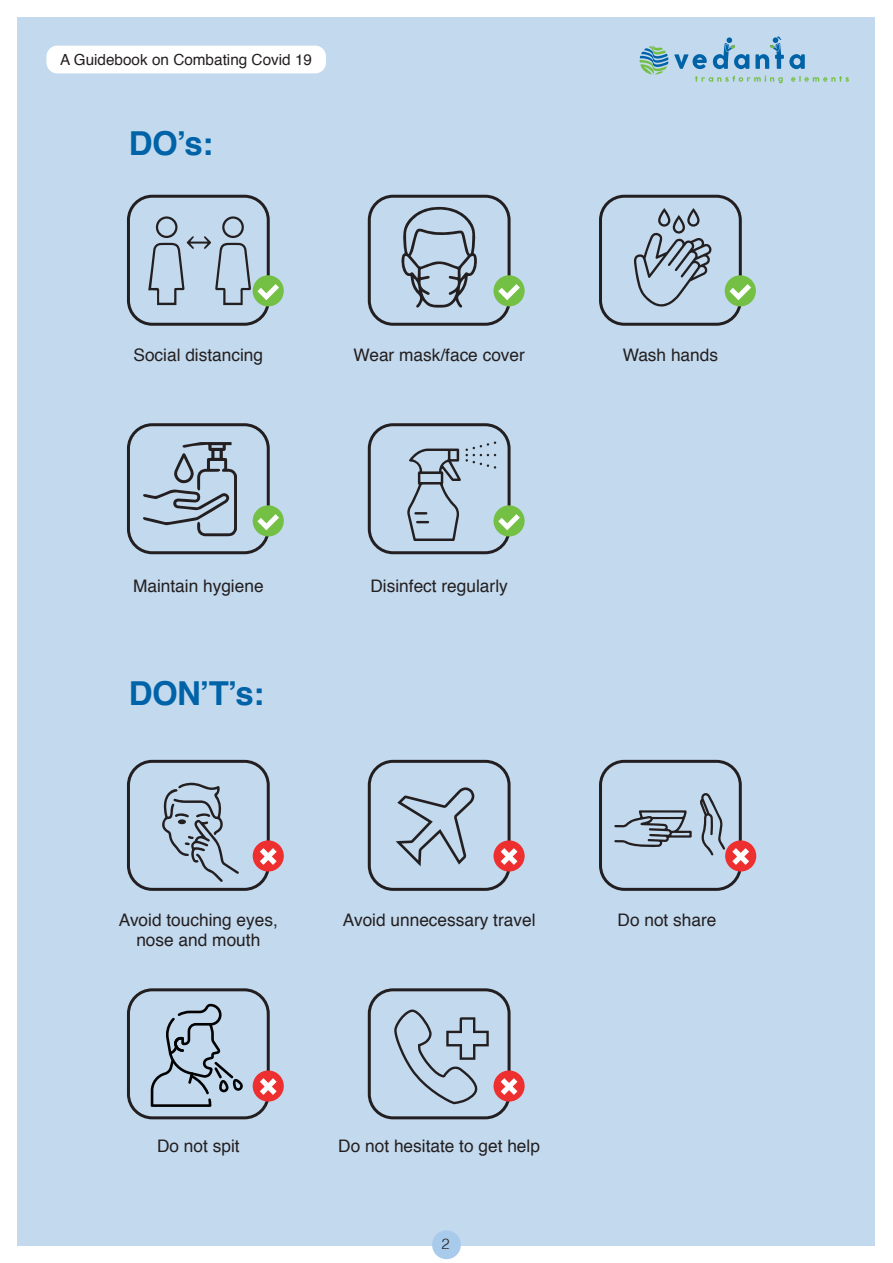
<style>
.page{position:relative;width:893px;height:1263px;background:#fff}
.page>*{position:absolute;margin:0;border:0;box-sizing:border-box;transform-origin:0 0}
.t1{font:700 33px "Helvetica";color:#0063a7}
.t2{font:17.25px/20.7px "Helvetica";color:#231f20;text-align:center}
.t3{font:15.3px "Helvetica";color:#231f20}
.t4{font:300 14.7px "Helvetica";color:#231f20}
</style>
<div class="page">
<div style="left:18px;top:17px;width:857px;height:1229px;background:#c3d9ee"></div>
<svg style="left:148px;top:216px;width:103px;height:89px"></svg>
<svg style="left:143px;top:442px;width:94px;height:94px"></svg>
<div style="left:127px;top:195px;width:143px;height:131px;border:3px solid #231f20;border-radius:24px"></div>
<svg style="left:401px;top:207px;width:76px;height:101px"></svg>
<div style="left:368px;top:195px;width:143px;height:131px;border:3px solid #231f20;border-radius:24px"></div>
<div style="left:127px;top:423px;width:143px;height:131px;border:3px solid #231f20;border-radius:24px"></div>
<div style="left:368px;top:423px;width:143px;height:131px;border:3px solid #231f20;border-radius:24px"></div>
<svg style="left:634px;top:208px;width:78px;height:99px"></svg>
<div style="left:599px;top:195px;width:143px;height:131px;border:3px solid #231f20;border-radius:24px"></div>
<div style="left:253px;top:275px;width:31px;height:31px;background:#74c044;border-radius:50%"></div>
<svg style="left:257px;top:284px;width:22px;height:16px"></svg>
<div style="left:493px;top:275px;width:32px;height:31px;background:#74c044;border-radius:50%"></div>
<svg style="left:498px;top:284px;width:22px;height:16px"></svg>
<div style="left:253px;top:505px;width:31px;height:31px;background:#74c044;border-radius:50%"></div>
<svg style="left:257px;top:514px;width:22px;height:16px"></svg>
<div style="left:493px;top:505px;width:32px;height:31px;background:#74c044;border-radius:50%"></div>
<svg style="left:407px;top:441px;width:113px;height:100px"></svg>
<div style="left:725px;top:275px;width:31px;height:31px;background:#74c044;border-radius:50%"></div>
<svg style="left:729px;top:284px;width:22px;height:16px"></svg>
<div style="left:127px;top:760px;width:143px;height:131px;border:3px solid #231f20;border-radius:24px"></div>
<div style="left:368px;top:760px;width:143px;height:131px;border:3px solid #231f20;border-radius:24px"></div>
<svg style="left:396px;top:787px;width:78px;height:79px"></svg>
<div style="left:127px;top:988px;width:143px;height:131px;border:3px solid #231f20;border-radius:24px"></div>
<div style="left:368px;top:988px;width:143px;height:131px;border:3px solid #231f20;border-radius:24px"></div>
<div style="left:599px;top:760px;width:143px;height:131px;border:3px solid #231f20;border-radius:24px"></div>
<div style="left:253px;top:840px;width:31px;height:31px;background:#ee2f30;border-radius:50%"></div>
<svg style="left:260px;top:848px;width:17px;height:17px"></svg>
<div style="left:493px;top:840px;width:32px;height:31px;background:#ee2f30;border-radius:50%"></div>
<svg style="left:501px;top:848px;width:16px;height:17px"></svg>
<div style="left:253px;top:1070px;width:31px;height:31px;background:#ee2f30;border-radius:50%"></div>
<svg style="left:260px;top:1078px;width:17px;height:17px"></svg>
<div style="left:493px;top:1070px;width:32px;height:31px;background:#ee2f30;border-radius:50%"></div>
<svg style="left:501px;top:1078px;width:16px;height:17px"></svg>
<div style="left:725px;top:840px;width:31px;height:31px;background:#ee2f30;border-radius:50%"></div>
<svg style="left:732px;top:848px;width:17px;height:17px"></svg>
<svg style="left:162px;top:782px;width:77px;height:100px"></svg>
<svg style="left:151px;top:1004px;width:92px;height:103px"></svg>
<svg style="left:394px;top:1009px;width:95px;height:95px"></svg>
<svg style="left:700px;top:793px;width:25px;height:63px"></svg>
<svg style="left:614px;top:810px;width:78px;height:37px"></svg>
<div style="left:432px;top:1230px;width:29px;height:29px;background:#a8cbec;border-radius:50%"></div>
<div style="left:46px;top:46px;width:280px;height:27px;background:#fff;border-radius:11px"></div>
<svg style="left:695px;top:76px;width:88px;height:7px"></svg>
<svg style="left:791px;top:76px;width:58px;height:6px"></svg>
<svg style="left:639px;top:46px;width:29px;height:29px"></svg>
<svg style="left:674px;top:54px;width:33px;height:15px"></svg>
<svg style="left:713px;top:37px;width:36px;height:32px"></svg>
<svg style="left:755px;top:36px;width:50px;height:33px"></svg>
<p class="t3" style="left:60px;top:48px;width:253px">A Guidebook on Combating Covid 19</p>
<h1 class="t1" style="left:129px;top:117px;width:86px">DO’s:</h1>
<p class="t2" style="left:134px;top:345px;width:131px">Social distancing</p>
<p class="t2" style="left:353px;top:345px;width:173px">Wear mask/face cover</p>
<p class="t2" style="left:623px;top:345px;width:97px">Wash hands</p>
<p class="t2" style="left:133px;top:576px;width:132px">Maintain hygiene</p>
<p class="t2" style="left:370px;top:576px;width:139px">Disinfect regularly</p>
<h1 class="t1" style="left:129px;top:666px;width:137px">DON’T’s:</h1>
<p class="t2" style="left:119px;top:910px;width:161px">Avoid touching eyes, nose and mouth</p>
<p class="t2" style="left:343px;top:910px;width:194px">Avoid unnecessary travel</p>
<p class="t2" style="left:157px;top:1136px;width:84px">Do not spit</p>
<p class="t2" style="left:338px;top:1136px;width:203px">Do not hesitate to get help</p>
<p class="t4" style="left:442px;top:1232px;width:10px">2</p>
<p class="t2" style="left:618px;top:910px;width:100px">Do not share</p>
</div>
